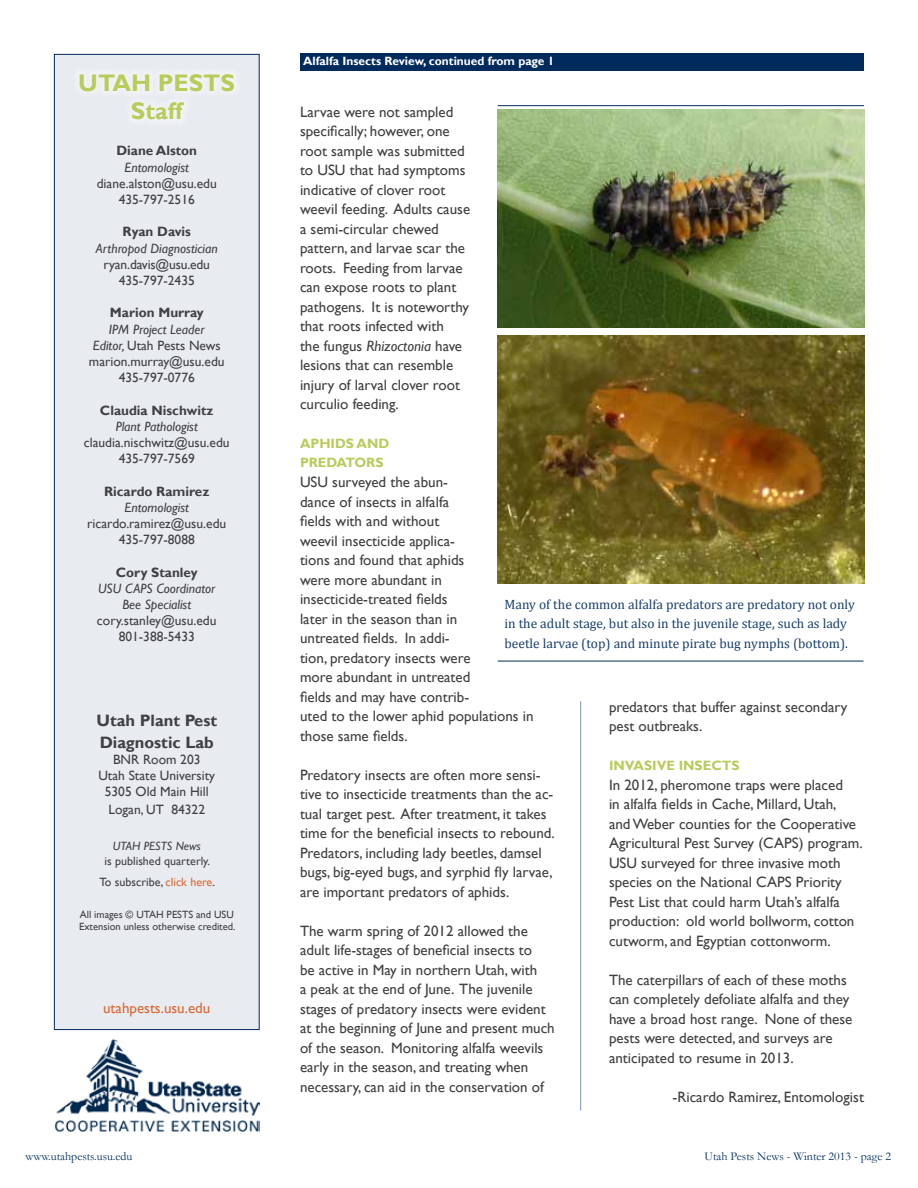
<style>
.page{position:relative;width:918px;height:1188px;background:#fff}
.page>*{position:absolute;margin:0;border:0;box-sizing:border-box;transform-origin:0 0}
.t1{font:700 24px/28.8px "Gill Sans";color:#b8cc5c;text-align:center}
.t2{font:700 16.5px/21.6px "Gill Sans";color:#414042}
.t3{font:15px/19.5px "Gill Sans";color:#414042}
.t4{font:15px "Gill Sans";color:#da6734}
.t5{font:13.5px/16.2px "Gill Sans";color:#414042;text-align:center}
.t6{font:13.5px/19.5px "Cambria";color:#1a406c}
.t7{font:italic 13.5px/16.2px "Gill Sans";color:#414042;text-align:center}
.t8{font:700 13.5px "Gill Sans";color:#414042}
.t9{font:700 13.5px/19.5px "Gill Sans";color:#b8cc5c}
.t10{font:12px "Garamond";color:#002b5c}
.t11{font:12px/21.1px "Gill Sans";color:#414042;text-align:center}
.t12{font:700 12px "Gill Sans";color:#fff}
.t13{font:italic 12px "Gill Sans";color:#414042}
.t14{font:10.5px/12.6px "Gill Sans";color:#414042}
.s1{font-style:italic}
.s2{color:#da6734}
</style>
<div class="page">
<div style="left:54px;top:54px;width:205px;height:976px;background:#e8ecf0"></div>
<div style="left:54px;top:54px;width:205px;height:976px;border:1px solid #002b5c"></div>
<img style="left:55px;top:1039px;width:204px;height:93px">
<div style="left:73px;top:68px;width:168px;height:58px;background:#ecf0f3"></div>
<hr style="left:580px;top:701px;width:1px;height:410px;background:#8095ad">
<div style="left:300px;top:54px;width:564px;height:17px;background:#002b5c"></div>
<img style="left:498px;top:110px;width:367px;height:217px">
<img style="left:498px;top:335px;width:366px;height:249px">
<hr style="left:498px;top:105px;width:366px;height:1px;background:#002b5c">
<hr style="left:498px;top:661px;width:365px;height:1px;background:#002b5c">
<h1 class="t1" style="left:78px;top:69px;width:158px">UTAH PESTS<br>Staff</h1>
<p class="t8" style="left:116px;top:143px;width:82px">Diane Alston</p>
<p class="t7" style="left:125px;top:159px;width:66px">Entomologist</p>
<p class="t5" style="left:97px;top:175px;width:122px">diane.alston@usu.edu<br>435-797-2516</p>
<p class="t8" style="left:123px;top:224px;width:70px">Ryan Davis</p>
<p class="t7" style="left:96px;top:240px;width:124px">Arthropod Diagnostician</p>
<p class="t5" style="left:104px;top:256px;width:108px">ryan.davis@usu.edu<br>435-797-2435</p>
<p class="t8" style="left:110px;top:305px;width:95px">Marion Murray</p>
<p class="t5" style="left:89px;top:321px;width:137px"><span class="s1">IPM Project Leader<br>Editor,</span> Utah Pests News marion.murray@usu.edu<br>435-797-0776</p>
<p class="t8" style="left:100px;top:402px;width:115px">Claudia Nischwitz</p>
<p class="t7" style="left:116px;top:418px;width:84px">Plant Pathologist</p>
<p class="t5" style="left:84px;top:435px;width:147px">claudia.nischwitz@usu.edu<br>435-797-7569</p>
<p class="t8" style="left:104px;top:483px;width:107px">Ricardo Ramirez</p>
<p class="t7" style="left:125px;top:499px;width:66px">Entomologist</p>
<p class="t5" style="left:87px;top:516px;width:141px">ricardo.ramirez@usu.edu<br>435-797-8088</p>
<p class="t8" style="left:116px;top:564px;width:83px">Cory Stanley</p>
<p class="t7" style="left:98px;top:580px;width:119px">USU CAPS Coordinator<br>Bee Specialist</p>
<p class="t5" style="left:97px;top:613px;width:121px">cory.stanley@usu.edu<br>801-388-5433</p>
<p class="t2" style="left:96px;top:710px;width:122px">Utah Plant Pest<br>Diagnostic Lab</p>
<p class="t5" style="left:98px;top:751px;width:118px">BNR Room 203<br>Utah State University<br>5305 Old Main Hill</p>
<p class="t5" style="left:108px;top:802px;width:98px">Logan, UT 84322</p>
<p class="t13" style="left:113px;top:839px;width:89px">UTAH PESTS News</p>
<p class="t11" style="left:100px;top:850px;width:117px">is published quarterly.<br>To subscribe, <span class="s2">click here</span>.</p>
<p class="t14" style="left:79px;top:908px;width:158px">All images © UTAH PESTS and USU<br>Extension unless otherwise credited.</p>
<p class="t4" style="left:103px;top:999px;width:109px">utahpests.usu.edu</p>
<p class="t12" style="left:303px;top:54px;width:253px">Alfalfa Insects Review, continued from page 1</p>
<p class="t3" style="left:300px;top:102px;width:172px">Larvae were not sampled specifically; however, one root sample was submitted to USU that had symptoms indicative of clover root weevil feeding. Adults cause a semi-circular chewed pattern, and larvae scar the roots. Feeding from larvae can expose roots to plant pathogens. It is noteworthy that roots infected with<br>the fungus <span class="s1">Rhizoctonia</span> have lesions that can resemble injury of larval clover root curculio feeding.</p>
<p class="t9" style="left:300px;top:434px;width:91px">APHIDS AND<br>PREDATORS</p>
<p class="t3" style="left:300px;top:472px;width:235px">USU surveyed the abun-<br>dance of insects in alfalfa<br>fields with and without<br>weevil insecticide applica-<br>tions and found that aphids<br>were more abundant in insecticide-treated fields<br>later in the season than in<br>untreated fields. In addi-<br>tion, predatory insects were<br>more abundant in untreated<br>fields and may have contrib-<br>uted to the lower aphid populations in those same fields.</p>
<p class="t3" style="left:300px;top:765px;width:256px">Predatory insects are often more sensi&shy;tive to insecticide treatments than the ac&shy;tual target pest. After treatment, it takes time for the beneficial insects to rebound.<br>Predators, including lady beetles, damsel bugs, big-eyed bugs, and syrphid fly larvae, are important predators of aphids.</p>
<p class="t3" style="left:300px;top:921px;width:256px">The warm spring of 2012 allowed the adult life-stages of beneficial insects to<br>be active in May in northern Utah, with<br>a peak at the end of June. The juvenile stages of predatory insects were evident at the beginning of June and present much of the season. Monitoring alfalfa weevils early in the season, and treating when necessary, can aid in the conservation of</p>
<p class="t6" style="left:504px;top:594px;width:352px">Many of the common alfalfa predators are predatory not only in the adult stage, but also in the juvenile stage, such as lady beetle larvae (top) and minute pirate bug nymphs (bottom).</p>
<p class="t3" style="left:609px;top:697px;width:240px">predators that buffer against secondary pest outbreaks.</p>
<p class="t9" style="left:609px;top:756px;width:132px">INVASIVE INSECTS</p>
<p class="t3" style="left:609px;top:775px;width:255px">In 2012, pheromone traps were placed<br>in alfalfa fields in Cache, Millard, Utah,<br>and Weber counties for the Cooperative Agricultural Pest Survey (CAPS) program.<br>USU surveyed for three invasive moth species on the National CAPS Priority Pest List that could harm Utah’s alfalfa production: old world bollworm, cotton cutworm, and Egyptian cottonworm.</p>
<p class="t3" style="left:609px;top:970px;width:245px">The caterpillars of each of these moths can completely defoliate alfalfa and they have a broad host range. None of these pests were detected, and surveys are anticipated to resume in 2013.</p>
<p class="t3" style="left:673px;top:1087px;width:193px">-Ricardo Ramirez, Entomologist</p>
<p class="t10" style="left:26px;top:1148px;width:108px">www.utahpests.usu.edu</p>
<p class="t10" style="left:705px;top:1148px;width:188px">Utah Pests News - Winter 2013 - page 2</p>
</div>
